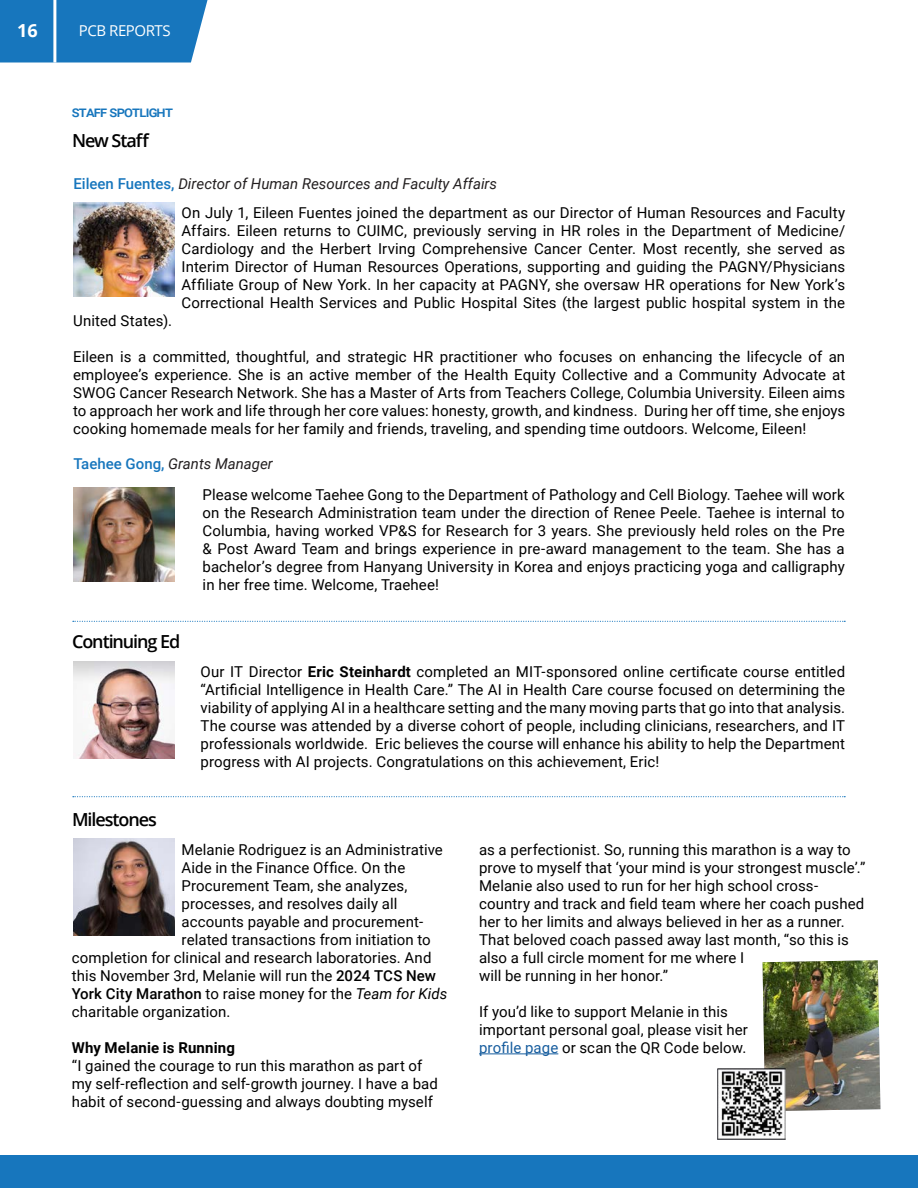
<style>
.page{position:relative;width:918px;height:1188px;background:#fff}
.page>*{position:absolute;margin:0;border:0;box-sizing:border-box;transform-origin:0 0}
.Main_Title{font:600 18px "Open Sans";letter-spacing:-.06em;color:#000}
.t1{font:700 18px "Open Sans";color:#fff}
.t2{font:15px/18px "Roboto";letter-spacing:.005em;color:#000;text-align:justify}
.Intro_to_paragraph{font:italic 15px "Roboto";color:#231f20}
.t3{font:700 15px "Roboto";letter-spacing:.01em;color:#000}
.Title_Place_Here{font:500 15px "Roboto";letter-spacing:-.05em;color:#1776bd}
.t4{font:15px "Open Sans";letter-spacing:-.03em;color:#fff}
.s1{font-weight:500;font-style:normal;color:#1776bd}
.s2{font-weight:700}
.s3{font-weight:500}
.s4{font-style:italic}
.s5{color:#175d9e}
</style>
<div class="page">
<div style="left:0;top:0;width:208px;height:63px;background:#1776bd"></div>
<hr style="left:53px;top:0;width:3px;height:63px;background:#fff">
<div style="left:1px;top:1156px;width:917px;height:32px;background:#1776bd"></div>
<img style="left:73px;top:203px;width:102px;height:94px">
<svg style="left:73px;top:621px;width:772px;height:1px"></svg>
<hr style="left:479px;top:1054px;width:79px;height:1px;background:#175d9e">
<svg style="left:73px;top:796px;width:772px;height:1px"></svg>
<img style="left:73px;top:662px;width:102px;height:97px">
<img style="left:73px;top:838px;width:102px;height:97px">
<img style="left:73px;top:488px;width:102px;height:94px">
<img style="left:763px;top:960px;width:117px;height:151px">
<img style="left:717px;top:1069px;width:68px;height:70px">
<p class="t1" style="left:17px;top:18px;width:22px">16</p>
<p class="t4" style="left:79px;top:20px;width:93px">PCB REPORTS</p>
<p class="Title_Place_Here" style="left:72px;top:102px;width:103px">staff spotlight</p>
<p class="Main_Title" style="left:72px;top:129px;width:79px">New Staff</p>
<p class="Intro_to_paragraph" style="left:73px;top:173px;width:425px"><span class="s1">Eileen Fuentes,</span> Director of Human Resources and Faculty Affairs</p>
<p class="t2" style="left:182px;top:203px;width:665px">On July 1, Eileen Fuentes joined the department as our Director of Human Resources and Faculty Affairs. Eileen returns to CUIMC, previously serving in HR roles in the Department of Medicine/ Cardiology and the Herbert Irving Comprehensive Cancer Center. Most recently, she served as Interim Director of Human Resources Operations, supporting and guiding the PAGNY/Physicians Affiliate Group of New York. In her capacity at PAGNY, she oversaw HR operations for New York’s Correctional Health Services and Public Hospital Sites (the largest public hospital system in the</p>
<p class="t2" style="left:73px;top:311px;width:100px">United States).</p>
<p class="t2" style="left:73px;top:347px;width:774px">Eileen is a committed, thoughtful, and strategic HR practitioner who focuses on enhancing the lifecycle of an employee’s experience. She is an active member of the Health Equity Collective and a Community Advocate at SWOG Cancer Research Network. She has a Master of Arts from Teachers College, Columbia University. Eileen aims to approach her work and life through her core values: honesty, growth, and kindness. During her off time, she enjoys cooking homemade meals for her family and friends, traveling, and spending time outdoors. Welcome, Eileen!</p>
<p class="Intro_to_paragraph" style="left:73px;top:454px;width:201px"><span class="s1">Taehee Gong,</span> Grants Manager</p>
<p class="Main_Title" style="left:72px;top:629px;width:110px">Continuing Ed</p>
<p class="Main_Title" style="left:72px;top:807px;width:86px">Milestones</p>
<p class="t2" style="left:203px;top:485px;width:644px">Please welcome Taehee Gong to the Department of Pathology and Cell Biology. Taehee will work on the Research Administration team under the direction of Renee Peele. Taehee is internal to Columbia, having worked VP&amp;S for Research for 3 years. She previously held roles on the Pre &amp; Post Award Team and brings experience in pre-award management to the team. She has a bachelor’s degree from Hanyang University in Korea and enjoys practicing yoga and calligraphy in her free time. Welcome, Traehee!</p>
<p class="t2" style="left:201px;top:662px;width:646px">Our IT Director <span class="s2">Eric Steinhardt</span> completed an MIT-sponsored online certificate course entitled “Artificial Intelligence in Health Care.” The AI in Health Care course focused on determining the viability of applying AI in a healthcare setting and the many moving parts that go into that analysis.<br>The course was attended by a diverse cohort of people, including clinicians, researchers, and IT professionals worldwide. Eric believes the course will enhance his ability to help the Department progress with AI projects. Congratulations on this achievement, Eric!</p>
<p class="t2" style="left:182px;top:840px;width:263px">Melanie Rodriguez is an Administrative</p>
<p class="t2" style="left:182px;top:858px;width:225px">Aide in the Finance Office. On the</p>
<p class="t2" style="left:182px;top:876px;width:227px">Procurement Team, she analyzes,</p>
<p class="t2" style="left:182px;top:894px;width:217px">processes, and resolves daily all</p>
<p class="t2" style="left:182px;top:912px;width:243px">accounts payable and procurement-</p>
<p class="t2" style="left:182px;top:930px;width:251px">related transactions from initiation to</p>
<p class="t2" style="left:72px;top:948px;width:361px">completion for clinical and research laboratories. And</p>
<p class="t2" style="left:72px;top:966px;width:366px">this November 3rd, Melanie will run the <span class="s3">2024 TCS New</span></p>
<p class="t2" style="left:72px;top:984px;width:377px"><span class="s3">York City Marathon</span> to raise money for the <span class="s4">Team for Kids</span></p>
<p class="t2" style="left:72px;top:1002px;width:160px">charitable organization.</p>
<p class="t3" style="left:72px;top:1037px;width:165px">Why Melanie is Running</p>
<p class="t2" style="left:72px;top:1056px;width:368px;text-align:left">“I gained the courage to run this marathon as part of my self-reflection and self-growth journey. I have a bad habit of second-guessing and always doubting myself</p>
<p class="t2" style="left:479px;top:840px;width:388px;text-align:left">as a perfectionist. So, running this marathon is a way to prove to myself that ‘your mind is your strongest muscle’.” Melanie also used to run for her high school cross&shy;country and track and field team where her coach pushed her to her limits and always believed in her as a runner.<br>That beloved coach passed away last month, “so this is also a full circle moment for me where I<br>will be running in her honor.”</p>
<p class="t2" style="left:479px;top:1002px;width:271px;text-align:left">If you’d like to support Melanie in this important personal goal, please visit her <span class="s5">profile page</span> or scan the QR Code below.</p>
</div>
